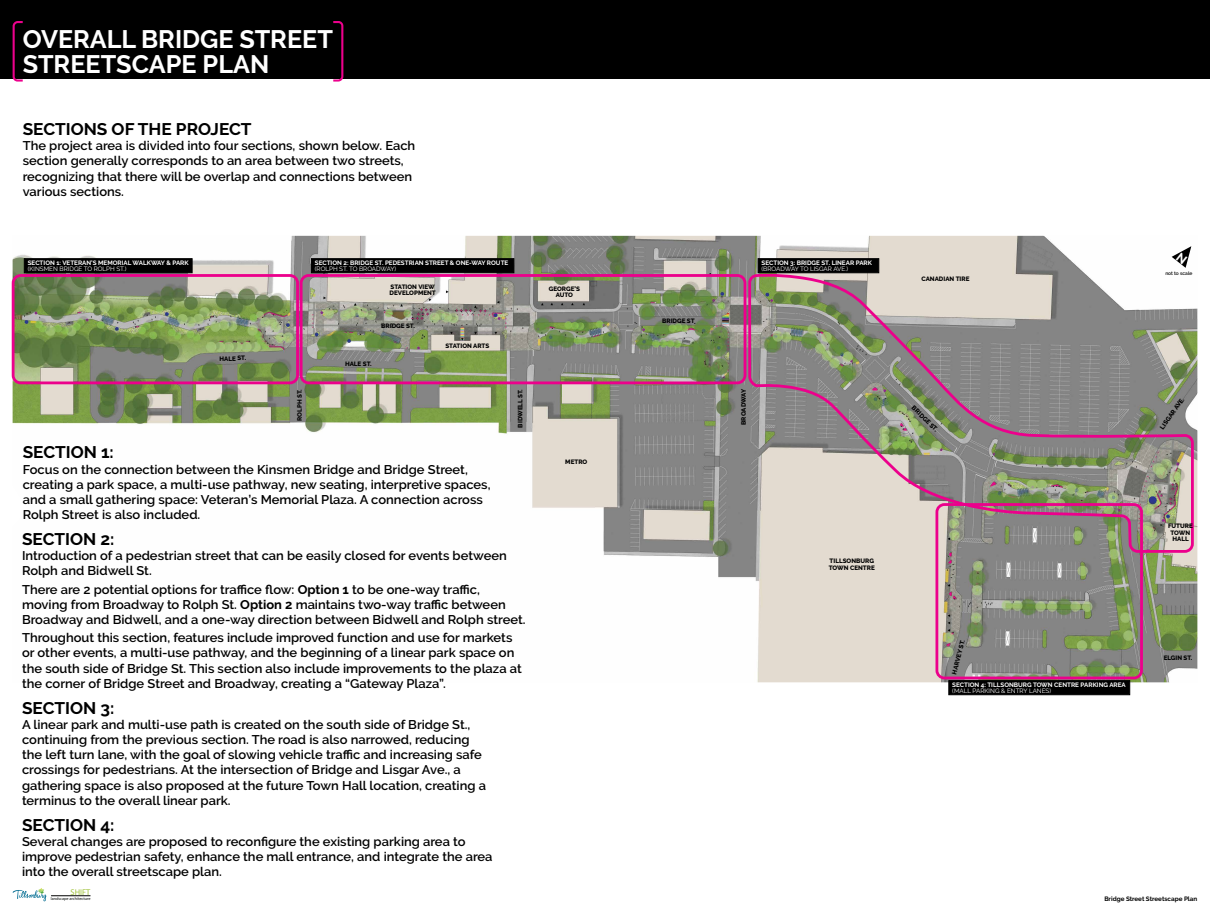
<style>
.page{position:relative;width:1210px;height:908px;background:#fff}
.page>*{position:absolute;margin:0;border:0;box-sizing:border-box;transform-origin:0 0}
.t1{font:700 25.2px/24.5px "Raleway";color:#fff}
.t2{font:700 16.8px "Raleway";color:#000}
.t3{font:600 12.6px/15.1px "Raleway";color:#000}
.t4{font:8.36px "Myriad Pro";color:#a0c23b}
.t5{font:800 6.3px/6.3px "Raleway";color:#000;text-align:center}
.t6{font:700 6.3px "Raleway";color:#fff}
.t7{font:6.3px "Raleway";color:#fff}
.t8{font:700 6.3px "Raleway";color:#000}
.t9{font:800 6.3px "Raleway";letter-spacing:-.025em;color:#000}
.t10{font:600 4.9px "Raleway";color:#000}
.t11{font:4.17px "Myriad Pro";color:#060a08}
.s1{font-weight:700}
</style>
<div class="page">
<div style="left:0;top:0;width:1210px;height:79px;background:#000"></div>
<img style="left:13px;top:236px;width:1184px;height:446px">
<div style="left:12px;top:274px;width:287px;height:110px;border:3px solid #ec008c;border-radius:8px"></div>
<div style="left:300px;top:274px;width:446px;height:110px;border:3px solid #ec008c;border-radius:8px"></div>
<div style="left:935px;top:503px;width:208px;height:176px;border:3px solid #ec008c;border-radius:8px"></div>
<svg style="left:747px;top:274px;width:448px;height:280px;background:#a29c96"></svg>
<svg style="left:24px;top:258px;width:169px;height:15px;background:#020202"></svg>
<svg style="left:311px;top:258px;width:203px;height:15px;background:#020202"></svg>
<svg style="left:757px;top:258px;width:122px;height:15px;background:#030303"></svg>
<svg style="left:948px;top:679px;width:182px;height:16px;background:#0c0708"></svg>
<hr style="left:51px;top:895px;width:39px;height:1px;background:#000">
<svg style="left:13px;top:888px;width:34px;height:13px"></svg>
<svg style="left:12px;top:21px;width:11px;height:61px"></svg>
<svg style="left:333px;top:21px;width:11px;height:61px"></svg>
<svg style="left:1171px;top:246px;width:20px;height:22px"></svg>
<h1 class="t1" style="left:23px;top:27px;width:312px">OVERALL BRIDGE STREET<br>STREETSCAPE PLAN</h1>
<h2 class="t2" style="left:23px;top:120px;width:230px">SECTIONS OF THE PROJECT</h2>
<p class="t3" style="left:23px;top:138px;width:394px">The project area is divided into four sections, shown below. Each section generally corresponds to an area between two streets, recognizing that there will be overlap and connections between various sections.</p>
<p class="t6" style="left:28px;top:259px;width:162px">SECTION 1: VETERAN’S MEMORIAL WALKWAY &amp; PARK</p>
<p class="t7" style="left:28px;top:265px;width:100px">(KINSMEN BRIDGE TO ROLPH ST.)</p>
<p class="t5" style="left:219px;top:355px;width:28px;rotate:-1deg">HALE ST.</p>
<p class="t6" style="left:315px;top:259px;width:195px">SECTION 2: BRIDGE ST. PEDESTRIAN STREET &amp; ONE-WAY ROUTE</p>
<p class="t7" style="left:315px;top:265px;width:83px">(ROLPH ST. TO BROADWAY)</p>
<p class="t5" style="left:389px;top:283px;width:48px;text-align:left">STATION VIEW<br>DEVELOPMENT</p>
<p class="t5" style="left:381px;top:323px;width:35px">BRIDGE ST.</p>
<p class="t5" style="left:345px;top:360px;width:28px;rotate:1deg">HALE ST.</p>
<p class="t5" style="left:445px;top:343px;width:45px">STATION ARTS</p>
<p class="t5" style="left:549px;top:285px;width:33px">GEORGE’S<br>AUTO</p>
<p class="t5" style="left:662px;top:318px;width:35px">BRIDGE ST.</p>
<p class="t5" style="left:297px;top:420px;width:33px;rotate:-90deg">ROLPH ST.</p>
<p class="t5" style="left:517px;top:427px;width:40px;rotate:-90deg">BIDWELL ST.</p>
<p class="t9" style="left:740px;top:424px;width:37px;rotate:-90deg">BROADWAY</p>
<p class="t6" style="left:761px;top:259px;width:112px">SECTION 3: BRIDGE ST. LINEAR PARK</p>
<p class="t7" style="left:761px;top:265px;width:88px">(BROADWAY TO LISGAR AVE.)</p>
<p class="t5" style="left:921px;top:276px;width:49px">CANADIAN TIRE</p>
<p class="t5" style="left:915px;top:404px;width:35px;rotate:44deg">BRIDGE ST.</p>
<p class="t10" style="left:1165px;top:270px;width:29px">not to scale</p>
<p class="t5" style="left:1159px;top:426px;width:39px;rotate:-55deg">LISGAR AVE.</p>
<h2 class="t2" style="left:23px;top:443px;width:93px">SECTION 1:</h2>
<p class="t3" style="left:23px;top:461px;width:469px">Focus on the connection between the Kinsmen Bridge and Bridge Street, creating a park space, a multi-use pathway, new seating, interpretive spaces, and a small gathering space: Veteran’s Memorial Plaza. A connection across Rolph Street is also included.</p>
<h2 class="t2" style="left:22px;top:529px;width:94px">SECTION 2:</h2>
<p class="t3" style="left:22px;top:548px;width:486px">Introduction of a pedestrian street that can be easily closed for events between<br>Rolph and Bidwell St.</p>
<p class="t3" style="left:22px;top:581px;width:505px">There are 2 potential options for traffice flow: <span class="s1">Option 1</span> to be one-way traffic, moving from Broadway to Rolph St. <span class="s1">Option 2</span> maintains two-way traffic between<br>Broadway and Bidwell, and a one-way direction between Bidwell and Rolph street.</p>
<p class="t3" style="left:22px;top:630px;width:501px">Throughout this section, features include improved function and use for markets or other events, a multi-use pathway, and the beginning of a linear park space on the south side of Bridge St. This section also include improvements to the plaza at the corner of Bridge Street and Broadway, creating a “Gateway Plaza”.</p>
<h2 class="t2" style="left:22px;top:698px;width:94px">SECTION 3:</h2>
<p class="t3" style="left:22px;top:716px;width:465px">A linear park and multi-use path is created on the south side of Bridge St., continuing from the previous section. The road is also narrowed, reducing the left turn lane, with the goal of slowing vehicle traffic and increasing safe crossings for pedestrians. At the intersection of Bridge and Lisgar Ave., a gathering space is also proposed at the future Town Hall location, creating a terminus to the overall linear park.</p>
<h2 class="t2" style="left:22px;top:815px;width:94px">SECTION 4:</h2>
<p class="t3" style="left:22px;top:833px;width:472px">Several changes are proposed to reconfigure the existing parking area to improve pedestrian safety, enhance the mall entrance, and integrate the area into the overall streetscape plan.</p>
<p class="t4" style="left:71px;top:886px;width:21px">SHIFT</p>
<p class="t11" style="left:51px;top:895px;width:41px">landscape architecture</p>
<p class="t8" style="left:1104px;top:895px;width:95px">Bridge Street Streetscape Plan</p>
<p class="t5" style="left:565px;top:459px;width:24px">METRO</p>
<p class="t5" style="left:1168px;top:523px;width:26px">FUTURE<br>TOWN<br>HALL</p>
<p class="t5" style="left:828px;top:557px;width:48px;text-align:left">TILLSONBURG<br>TOWN CENTRE</p>
<p class="t5" style="left:951px;top:673px;width:37px;rotate:-75deg">HARVEY ST.</p>
<p class="t5" style="left:1163px;top:654px;width:30px;rotate:-1deg">ELGIN ST.</p>
<p class="t6" style="left:952px;top:680px;width:175px">SECTION 4: TILLSONBURG TOWN CENTRE PARKING AREA</p>
<p class="t7" style="left:952px;top:687px;width:100px">(MALL PARKING &amp; ENTRY LANES)</p>
</div>
